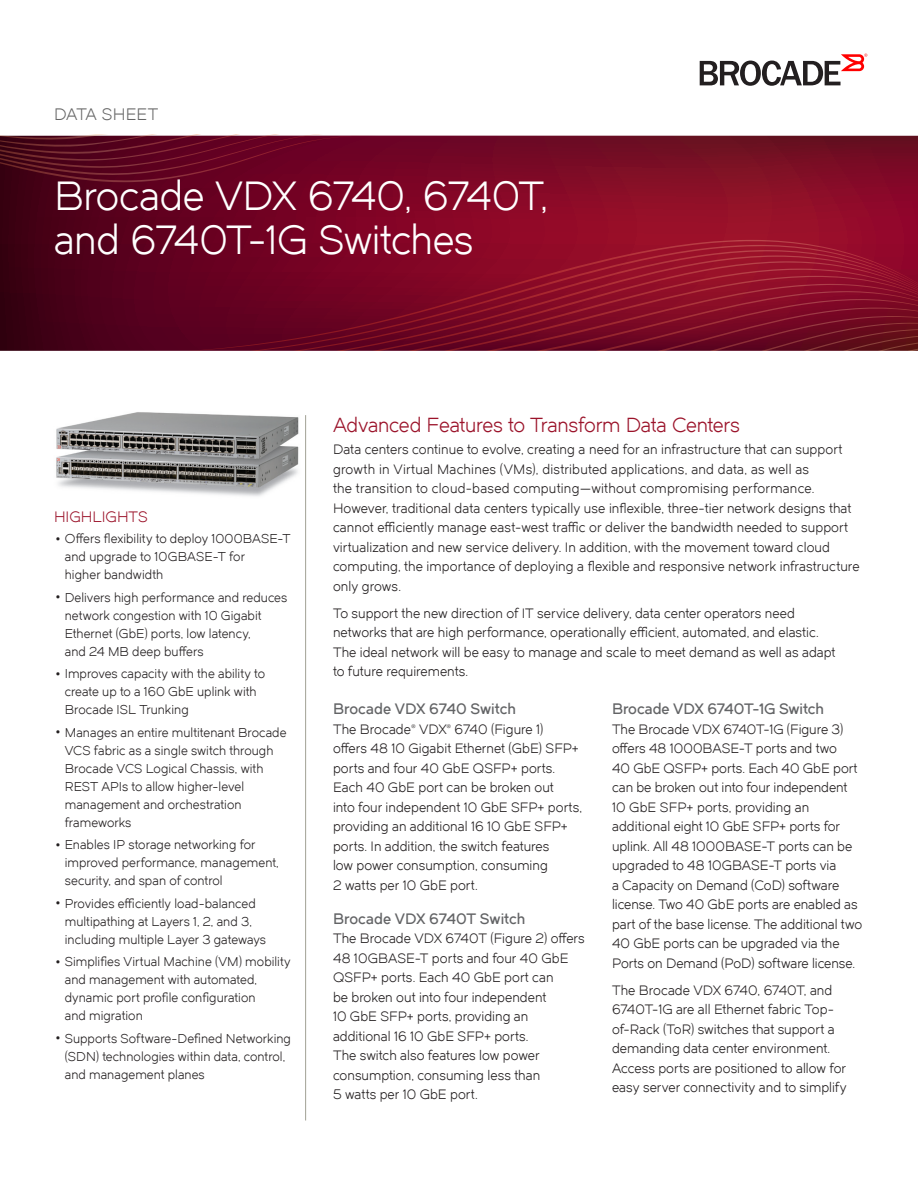
<style>
.page{position:relative;width:918px;height:1188px;background:#fff}
.page>*{position:absolute;margin:0;border:0;box-sizing:border-box;transform-origin:0 0}
.t1{font:40.5px/43.5px "Dual 400";letter-spacing:-.01em;color:#fff}
.t2{font:20.25px "Dual 400";letter-spacing:-.015em;color:#9b132a}
.t3{font:16.5px "Dual 400";letter-spacing:-.005em;color:#666}
.t4{font:15px "Dual 600";letter-spacing:-.005em;color:#636466}
.t5{font:15px "Dual 400";letter-spacing:-.005em;color:#9b132a}
.t6{font:13.5px/19.5px "Dual 400";letter-spacing:.005em;color:#231f20}
.t7{font:12.75px/18px "Dual 400";letter-spacing:.005em;color:#231f20}
.s1{font-size:25.5px}
</style>
<div class="page">
<svg style="left:0;top:136px;width:918px;height:215px;background:#700621"></svg>
<svg style="left:171px;top:240px;width:747px;height:111px;background:#880927"></svg>
<svg style="left:174px;top:245px;width:744px;height:106px;background:#880a27"></svg>
<svg style="left:177px;top:250px;width:741px;height:101px;background:#890b28"></svg>
<svg style="left:179px;top:255px;width:739px;height:96px;background:#8a0b28"></svg>
<svg style="left:181px;top:261px;width:737px;height:90px;background:#8a0c28"></svg>
<svg style="left:182px;top:269px;width:736px;height:82px;background:#8a0c28"></svg>
<svg style="left:183px;top:276px;width:735px;height:75px;background:#870b27"></svg>
<svg style="left:185px;top:284px;width:733px;height:67px;background:#840b27"></svg>
<svg style="left:187px;top:291px;width:731px;height:60px;background:#820b26"></svg>
<svg style="left:189px;top:299px;width:729px;height:52px;background:#710a23"></svg>
<svg style="left:0;top:135px;width:377px;height:47px;background:#640924"></svg>
<img style="left:56px;top:412px;width:243px;height:84px">
<hr style="left:305px;top:415px;width:1px;height:705px;background:#a1a194">
<svg style="left:700px;top:54px;width:167px;height:32px"></svg>
<p class="t3" style="left:54px;top:105px;width:106px">DATA SHEET</p>
<h1 class="t1" style="left:54px;top:174px;width:496px">Brocade VDX 6740, 6740T, and 6740T-1G Switches</h1>
<p class="t5" style="left:54px;top:508px;width:95px">HIGHLIGHTS</p>
<p class="t7" style="left:65px;top:530px;width:227px;text-indent:-11px"><span class="s1">•</span> Offers flexibility to deploy 1000BASE-T and upgrade to 10GBASE-T for<br>higher bandwidth</p>
<p class="t7" style="left:65px;top:588px;width:224px;text-indent:-11px"><span class="s1">•</span> Delivers high performance and reduces network congestion with 10 Gigabit Ethernet (GbE) ports, low latency,<br>and 24 MB deep buffers</p>
<p class="t7" style="left:65px;top:665px;width:202px;text-indent:-11px"><span class="s1">•</span> Improves capacity with the ability to create up to a 160 GbE uplink with<br>Brocade ISL Trunking</p>
<p class="t7" style="left:65px;top:723px;width:223px;text-indent:-11px"><span class="s1">•</span> Manages an entire multitenant Brocade<br>VCS fabric as a single switch through<br>Brocade VCS Logical Chassis, with<br>REST APIs to allow higher-level management and orchestration frameworks</p>
<p class="t7" style="left:65px;top:836px;width:216px;text-indent:-11px"><span class="s1">•</span> Enables IP storage networking for improved performance, management, security, and span of control</p>
<p class="t7" style="left:65px;top:894px;width:203px;text-indent:-11px"><span class="s1">•</span> Provides efficiently load-balanced multipathing at Layers 1, 2, and 3, including multiple Layer 3 gateways</p>
<p class="t7" style="left:65px;top:953px;width:227px;text-indent:-11px"><span class="s1">•</span> Simplifies Virtual Machine (VM) mobility and management with automated, dynamic port profile configuration<br>and migration</p>
<p class="t7" style="left:65px;top:1029px;width:228px;text-indent:-11px"><span class="s1">•</span> Supports Software-Defined Networking (SDN) technologies within data, control, and management planes</p>
<h2 class="t2" style="left:333px;top:413px;width:408px">Advanced Features to Transform Data Centers</h2>
<p class="t6" style="left:333px;top:440px;width:528px">Data centers continue to evolve, creating a need for an infrastructure that can support growth in Virtual Machines (VMs), distributed applications, and data, as well as<br>the transition to cloud-based computing—without compromising performance.<br>However, traditional data centers typically use inflexible, three-tier network designs that cannot efficiently manage east-west traffic or deliver the bandwidth needed to support virtualization and new service delivery. In addition, with the movement toward cloud computing, the importance of deploying a flexible and responsive network infrastructure only grows.</p>
<p class="t6" style="left:333px;top:603px;width:504px">To support the new direction of IT service delivery, data center operators need networks that are high performance, operationally efficient, automated, and elastic.<br>The ideal network will be easy to manage and scale to meet demand as well as adapt to future requirements.</p>
<p class="t4" style="left:333px;top:699px;width:184px">Brocade VDX 6740 Switch</p>
<p class="t6" style="left:333px;top:719px;width:251px">The Brocade<sup>®</sup> VDX<sup>®</sup> 6740 (Figure 1)<br>offers 48 10 Gigabit Ethernet (GbE) SFP+ ports and four 40 GbE QSFP+ ports.<br>Each 40 GbE port can be broken out<br>into four independent 10 GbE SFP+ ports, providing an additional 16 10 GbE SFP+ ports. In addition, the switch features<br>low power consumption, consuming<br>2 watts per 10 GbE port.</p>
<p class="t4" style="left:333px;top:909px;width:194px">Brocade VDX 6740T Switch</p>
<p class="t6" style="left:333px;top:929px;width:253px">The Brocade VDX 6740T (Figure 2) offers<br>48 10GBASE-T ports and four 40 GbE<br>QSFP+ ports. Each 40 GbE port can<br>be broken out into four independent<br>10 GbE SFP+ ports, providing an additional 16 10 GbE SFP+ ports.<br>The switch also features low power consumption, consuming less than<br>5 watts per 10 GbE port.</p>
<p class="t4" style="left:612px;top:699px;width:214px">Brocade VDX 6740T-1G Switch</p>
<p class="t6" style="left:612px;top:719px;width:252px">The Brocade VDX 6740T-1G (Figure 3) offers 48 1000BASE-T ports and two<br>40 GbE QSFP+ ports. Each 40 GbE port can be broken out into four independent 10 GbE SFP+ ports, providing an additional eight 10 GbE SFP+ ports for uplink. All 48 1000BASE-T ports can be upgraded to 48 10GBASE-T ports via<br>a Capacity on Demand (CoD) software license. Two 40 GbE ports are enabled as part of the base license. The additional two 40 GbE ports can be upgraded via the Ports on Demand (PoD) software license.</p>
<p class="t6" style="left:612px;top:980px;width:236px">The Brocade VDX 6740, 6740T, and 6740T-1G are all Ethernet fabric Top&shy;of-Rack (ToR) switches that support a demanding data center environment.<br>Access ports are positioned to allow for easy server connectivity and to simplify</p>
</div>
